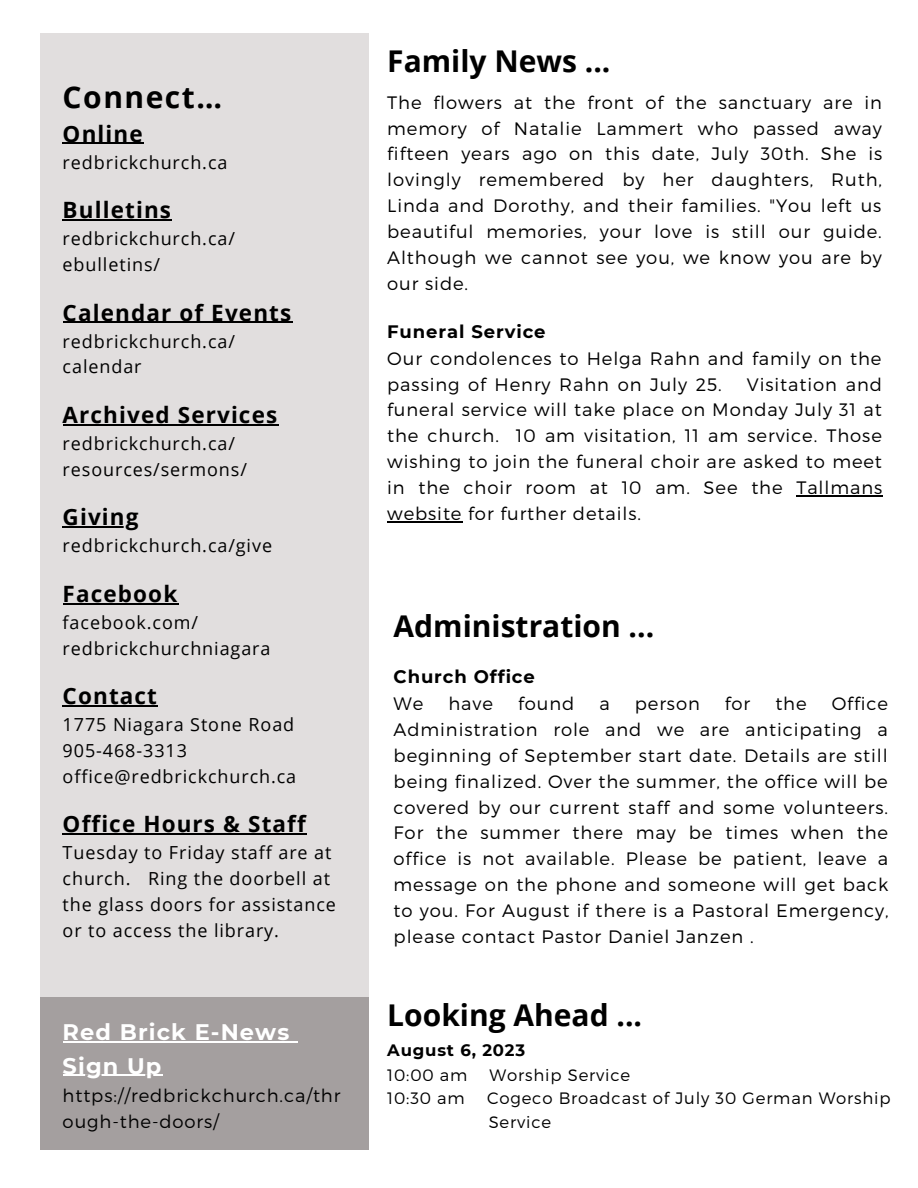
<style>
.page{position:relative;width:918px;height:1188px;background:#fff}
.page>*{position:absolute;margin:0;border:0;box-sizing:border-box;transform-origin:0 0}
.t1{font:700 30px "Open Sans";color:#000}
.t2{font:700 30px "Open Sans";letter-spacing:.05em;color:#000}
.t3{font:700 22.5px "Open Sans";letter-spacing:.05em;color:#000}
.t4{font:700 22.5px "Montserrat";letter-spacing:.05em;color:#fff}
.t5{font:300 18px/25.8px "Montserrat";letter-spacing:.05em;color:#000;text-align:justify}
.t6{font:18px/25.8px "Open Sans";letter-spacing:.05em;color:#000}
.t7{font:700 18px "Montserrat";letter-spacing:.05em;color:#000}
.t8{font:300 16.5px "Montserrat";letter-spacing:.05em;color:#000}
.t9{font:700 16.5px "Montserrat";letter-spacing:.05em;color:#000}
</style>
<div class="page">
<div style="left:40px;top:33px;width:328px;height:964px;background:#e1dede"></div>
<div style="left:40px;top:998px;width:328px;height:152px;background:#a49f9f"></div>
<hr style="left:63px;top:143px;width:81px;height:1px;background:#000">
<hr style="left:63px;top:219px;width:109px;height:1px;background:#000">
<hr style="left:63px;top:322px;width:229px;height:1px;background:#000">
<hr style="left:63px;top:424px;width:215px;height:1px;background:#000">
<hr style="left:63px;top:526px;width:77px;height:2px;background:#000">
<hr style="left:63px;top:603px;width:115px;height:1px;background:#000">
<hr style="left:63px;top:705px;width:95px;height:1px;background:#000">
<hr style="left:63px;top:834px;width:244px;height:1px;background:#000">
<hr style="left:63px;top:1041px;width:228px;height:1px;background:#fff">
<hr style="left:63px;top:1075px;width:100px;height:1px;background:#fff">
<hr style="left:796px;top:495px;width:87px;height:1px;background:#000">
<hr style="left:387px;top:521px;width:75px;height:1px;background:#000">
<p class="t2" style="left:63px;top:76px;width:161px">Connect…</p>
<p class="t3" style="left:63px;top:118px;width:82px">Online</p>
<p class="t6" style="left:63px;top:149px;width:166px">redbrickchurch.ca</p>
<p class="t3" style="left:63px;top:194px;width:110px">Bulletins</p>
<p class="t6" style="left:63px;top:225px;width:174px">redbrickchurch.ca/</p>
<p class="t6" style="left:63px;top:251px;width:99px">ebulletins/</p>
<p class="t3" style="left:63px;top:297px;width:230px">Calendar of Events</p>
<p class="t6" style="left:63px;top:328px;width:174px">redbrickchurch.ca/</p>
<p class="t6" style="left:63px;top:354px;width:80px">calendar</p>
<p class="t3" style="left:63px;top:399px;width:216px">Archived Services</p>
<p class="t6" style="left:63px;top:430px;width:174px">redbrickchurch.ca/</p>
<p class="t6" style="left:63px;top:456px;width:186px">resources/sermons/</p>
<p class="t3" style="left:63px;top:501px;width:77px">Giving</p>
<p class="t6" style="left:63px;top:532px;width:211px">redbrickchurch.ca/give</p>
<p class="t3" style="left:63px;top:578px;width:116px">Facebook</p>
<p class="t6" style="left:63px;top:609px;width:137px">facebook.com/</p>
<p class="t6" style="left:63px;top:635px;width:209px">redbrickchurchniagara</p>
<p class="t3" style="left:63px;top:680px;width:96px">Contact</p>
<p class="t6" style="left:63px;top:711px;width:233px">1775 Niagara Stone Road</p>
<p class="t6" style="left:63px;top:737px;width:126px">905-468-3313</p>
<p class="t6" style="left:63px;top:763px;width:235px">office@redbrickchurch.ca</p>
<p class="t3" style="left:63px;top:808px;width:245px">Office Hours &amp; Staff</p>
<p class="t6" style="left:63px;top:840px;width:275px">Tuesday to Friday staff are at church. Ring the doorbell at the glass doors for assistance or to access the library.</p>
<p class="t4" style="left:63px;top:1018px;width:228px">Red Brick E-News</p>
<p class="t4" style="left:63px;top:1052px;width:100px">Sign Up</p>
<p class="t5" style="left:63px;top:1082px;width:279px">https://redbrickchurch.ca/thr ough-the-doors/</p>
<p class="t1" style="left:387px;top:40px;width:225px">Family News ...</p>
<p class="t5" style="left:387px;top:88px;width:497px">The flowers at the front of the sanctuary are in memory of Natalie Lammert who passed away fifteen years ago on this date, July 30th. She is lovingly remembered by her daughters, Ruth, Linda and Dorothy, and their families. "You left us beautiful memories, your love is still our guide.<br>Although we cannot see you, we know you are by our side.</p>
<p class="t7" style="left:387px;top:320px;width:160px">Funeral Service</p>
<p class="t5" style="left:387px;top:344px;width:496px">Our condolences to Helga Rahn and family on the passing of Henry Rahn on July 25.</p>
<p class="t5" style="left:387px;top:370px;width:497px;text-indent:360px">Visitation and funeral service will take place on Monday July 31 at the church. 10 am visitation, 11 am service. Those wishing to join the funeral choir are asked to meet in the choir room at 10 am. See the Tallmans website for further details.</p>
<p class="t1" style="left:394px;top:605px;width:262px">Administration ...</p>
<p class="t7" style="left:394px;top:666px;width:143px">Church Office</p>
<p class="t5" style="left:394px;top:690px;width:31px">We</p>
<p class="t5" style="left:448px;top:690px;width:46px">have</p>
<p class="t5" style="left:518px;top:690px;width:58px">found</p>
<p class="t5" style="left:599px;top:690px;width:12px">a</p>
<p class="t5" style="left:635px;top:690px;width:67px">person</p>
<p class="t5" style="left:725px;top:690px;width:27px">for</p>
<p class="t5" style="left:775px;top:690px;width:33px">the</p>
<p class="t5" style="left:394px;top:690px;width:497px;text-indent:438px">Office Administration role and we are anticipating a beginning of September start date. Details are still being finalized. Over the summer, the office will be covered by our current staff and some volunteers.<br>For the summer there may be times when the office is not available. Please be patient, leave a message on the phone and someone will get back to you. For August if there is a Pastoral Emergency, please contact Pastor Daniel Janzen .</p>
<p class="t1" style="left:387px;top:994px;width:256px">Looking Ahead ...</p>
<p class="t9" style="left:387px;top:1040px;width:140px">August 6, 2023</p>
<p class="t8" style="left:387px;top:1064px;width:82px">10:00 am</p>
<p class="t8" style="left:490px;top:1064px;width:142px">Worship Service</p>
<p class="t8" style="left:387px;top:1088px;width:79px">10:30 am</p>
<p class="t8" style="left:487px;top:1088px;width:405px">Cogeco Broadcast of July 30 German Worship</p>
<p class="t8" style="left:489px;top:1111px;width:64px">Service</p>
</div>
